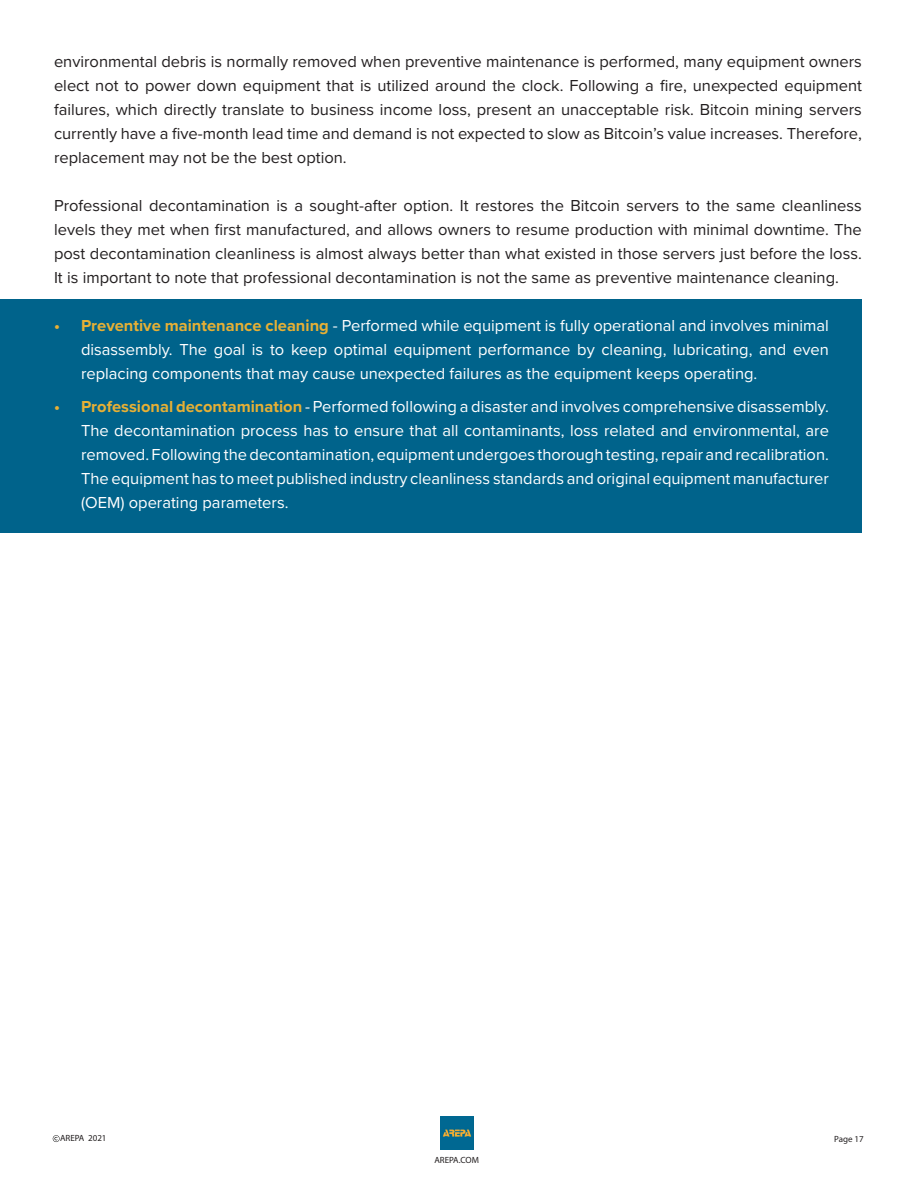
<style>
.page{position:relative;width:918px;height:1188px;background:#fff}
.page>*{position:absolute;margin:0;border:0;box-sizing:border-box;transform-origin:0 0}
.t1{font:16.5px/24px "Proxima Nova";color:#231f20;text-align:justify}
.t2{font:16.5px/24px "Proxima Nova";color:#fff;text-align:justify}
.t3{font:9px "Myriad Pro";color:#231f20}
.s1{font-weight:700;color:#e7b035}
</style>
<div class="page">
<img style="left:440px;top:1116px;width:33px;height:33px">
<svg style="left:53px;top:1135px;width:7px;height:7px"></svg>
<div style="left:0;top:299px;width:862px;height:234px;background:#00638b"></div>
<p class="t1" style="left:54px;top:49px;width:810px">environmental debris is normally removed when preventive maintenance is performed, many equipment owners elect not to power down equipment that is utilized around the clock. Following a fire, unexpected equipment failures, which directly translate to business income loss, present an unacceptable risk. Bitcoin mining servers currently have a five-month lead time and demand is not expected to slow as Bitcoin’s value increases. Therefore, replacement may not be the best option.</p>
<p class="t1" style="left:54px;top:193px;width:809px">Professional decontamination is a sought-after option. It restores the Bitcoin servers to the same cleanliness levels they met when first manufactured, and allows owners to resume production with minimal downtime. The post decontamination cleanliness is almost always better than what existed in those servers just before the loss.<br>It is important to note that professional decontamination is not the same as preventive maintenance cleaning.</p>
<p class="t2" style="left:81px;top:313px;width:749px;text-indent:-27px"><span class="s1">• Preventive maintenance cleaning</span> - Performed while equipment is fully operational and involves minimal disassembly. The goal is to keep optimal equipment performance by cleaning, lubricating, and even replacing components that may cause unexpected failures as the equipment keeps operating.</p>
<p class="t2" style="left:81px;top:394px;width:749px;text-indent:-27px"><span class="s1">• Professional decontamination</span> - Performed following a disaster and involves comprehensive disassembly.<br>The decontamination process has to ensure that all contaminants, loss related and environmental, are removed. Following the decontamination, equipment undergoes thorough testing, repair and recalibration.<br>The equipment has to meet published industry cleanliness standards and original equipment manufacturer (OEM) operating parameters.</p>
<p class="t3" style="left:60px;top:1133px;width:48px">AREPA 2021</p>
<p class="t3" style="left:434px;top:1154px;width:46px">AREPA.COM</p>
<p class="t3" style="left:834px;top:1133px;width:31px">Page 17</p>
</div>
